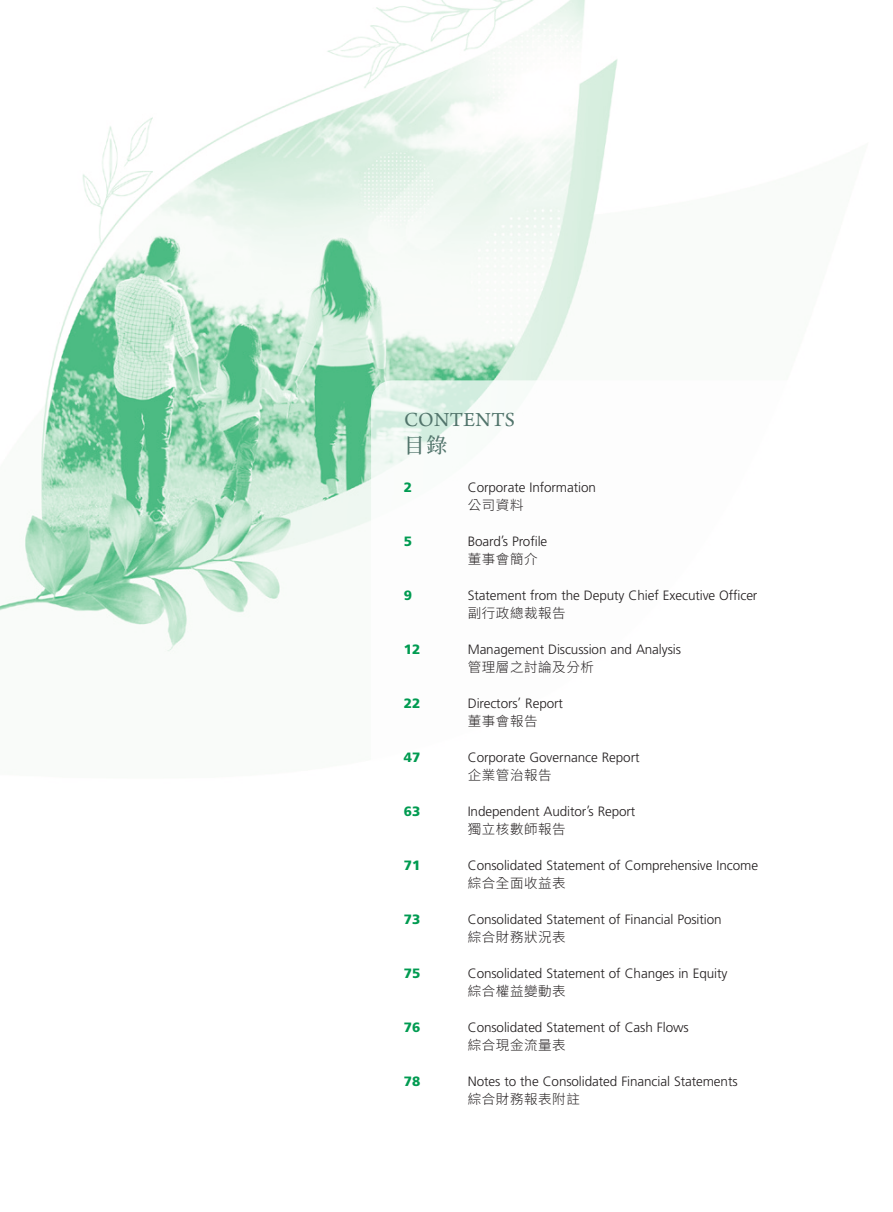
<style>
.page{position:relative;width:893px;height:1212px;background:#fff}
.page>*{position:absolute;margin:0;border:0;box-sizing:border-box;transform-origin:0 0}
.t1{font:21px "Arno Pro";letter-spacing:.015em;color:#51746b}
.t2{font:500 21px "Source Han Serif TC";color:#51746b}
.Body_Text{font:300 13.5px "Frutiger LT Std";letter-spacing:-.005em;color:#231f20}
.Body_Text-2{font:300 13.5px "Source Han Sans TC";letter-spacing:.045em;color:#231f20}
.Body_Text-3{font:900 13.5px "Frutiger LT Std";letter-spacing:-.005em;color:#009b51}
</style>
<div class="page">
<img style="left:0;top:0;width:618px;height:652px">
<div style="left:371px;top:380px;width:513px;height:777px;background:#fff;border-radius:21px"></div>
<p class="t1" style="left:404px;top:408px;width:112px">CONTENTS</p>
<p class="t2" style="left:404px;top:434px;width:45px">目錄</p>
<p class="Body_Text-3" style="left:404px;top:479px;width:10px">2</p>
<p class="Body_Text" style="left:468px;top:480px;width:130px">Corporate Information</p>
<p class="Body_Text-2" style="left:468px;top:497px;width:57px">公司資料</p>
<p class="Body_Text-3" style="left:404px;top:533px;width:10px">5</p>
<p class="Body_Text" style="left:468px;top:534px;width:81px">Board’s Profile</p>
<p class="Body_Text-2" style="left:468px;top:551px;width:71px">董事會簡介</p>
<p class="Body_Text-3" style="left:404px;top:587px;width:10px">9</p>
<p class="Body_Text" style="left:468px;top:588px;width:291px">Statement from the Deputy Chief Executive Officer</p>
<p class="Body_Text-2" style="left:468px;top:605px;width:99px">副行政總裁報告</p>
<p class="Body_Text-3" style="left:404px;top:641px;width:18px">12</p>
<p class="Body_Text" style="left:468px;top:642px;width:215px">Management Discussion and Analysis</p>
<p class="Body_Text-2" style="left:468px;top:659px;width:128px">管理層之討論及分析</p>
<p class="Body_Text-3" style="left:404px;top:695px;width:18px">22</p>
<p class="Body_Text" style="left:468px;top:696px;width:97px">Directors’ Report</p>
<p class="Body_Text-2" style="left:468px;top:713px;width:71px">董事會報告</p>
<p class="Body_Text-3" style="left:404px;top:749px;width:18px">47</p>
<p class="Body_Text" style="left:468px;top:750px;width:173px">Corporate Governance Report</p>
<p class="Body_Text-2" style="left:468px;top:767px;width:85px">企業管治報告</p>
<p class="Body_Text-3" style="left:404px;top:803px;width:18px">63</p>
<p class="Body_Text" style="left:468px;top:804px;width:169px">Independent Auditor’s Report</p>
<p class="Body_Text-2" style="left:468px;top:821px;width:99px">獨立核數師報告</p>
<p class="Body_Text-3" style="left:404px;top:857px;width:18px">71</p>
<p class="Body_Text" style="left:468px;top:858px;width:292px">Consolidated Statement of Comprehensive Income</p>
<p class="Body_Text-2" style="left:468px;top:875px;width:99px">綜合全面收益表</p>
<p class="Body_Text-3" style="left:404px;top:911px;width:18px">73</p>
<p class="Body_Text" style="left:468px;top:912px;width:255px">Consolidated Statement of Financial Position</p>
<p class="Body_Text-2" style="left:468px;top:929px;width:99px">綜合財務狀況表</p>
<p class="Body_Text-3" style="left:404px;top:965px;width:18px">75</p>
<p class="Body_Text" style="left:468px;top:966px;width:261px">Consolidated Statement of Changes in Equity</p>
<p class="Body_Text-2" style="left:468px;top:983px;width:99px">綜合權益變動表</p>
<p class="Body_Text-3" style="left:404px;top:1019px;width:18px">76</p>
<p class="Body_Text" style="left:468px;top:1020px;width:222px">Consolidated Statement of Cash Flows</p>
<p class="Body_Text-2" style="left:468px;top:1037px;width:99px">綜合現金流量表</p>
<p class="Body_Text-3" style="left:404px;top:1073px;width:18px">78</p>
<p class="Body_Text" style="left:468px;top:1074px;width:271px">Notes to the Consolidated Financial Statements</p>
<p class="Body_Text-2" style="left:468px;top:1091px;width:114px">綜合財務報表附註</p>
</div>
